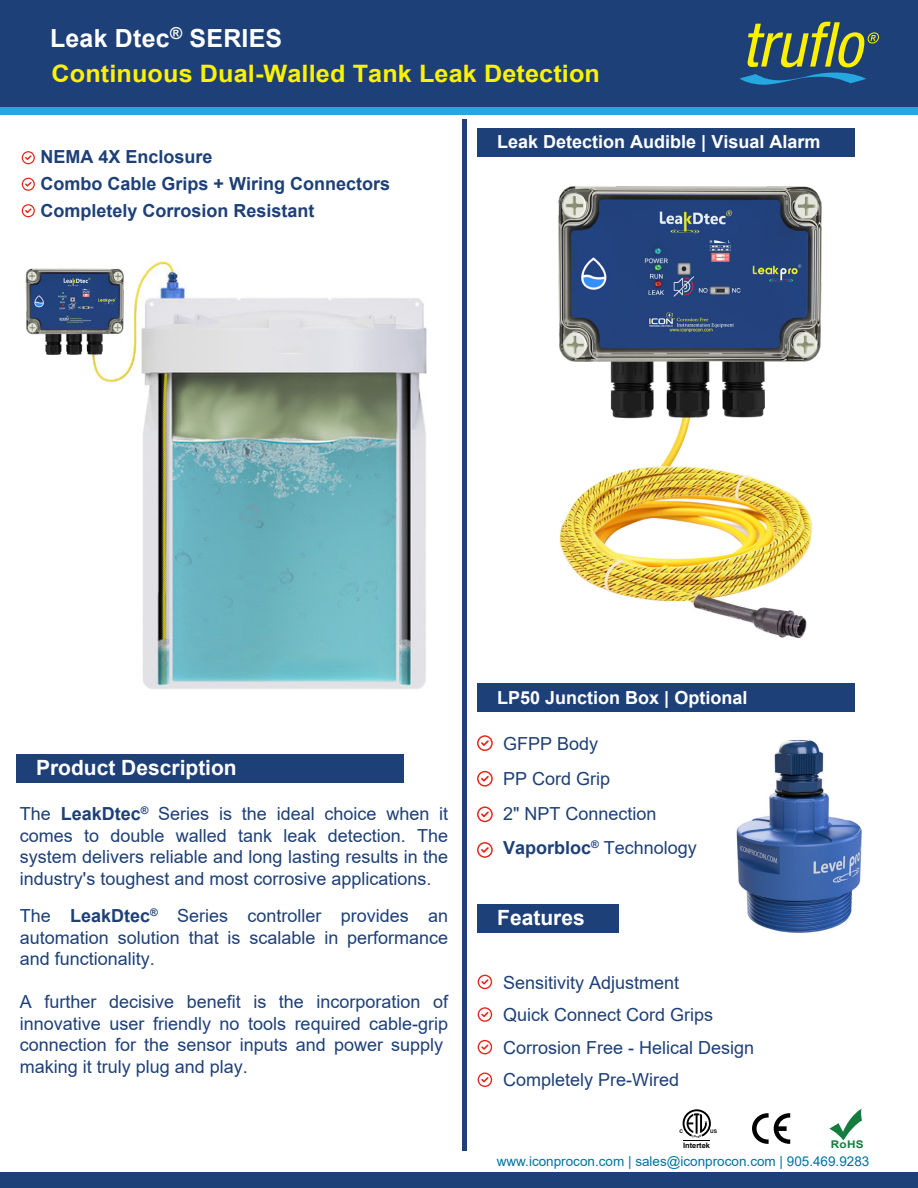
<style>
.page{position:relative;width:918px;height:1188px;background:#fff}
.page>*{position:absolute;margin:0;border:0;box-sizing:border-box;transform-origin:0 0}
.t1{font:700 24.9px "Arial";letter-spacing:.01em;color:#fff}
.t2{font:700 24px "Arial";letter-spacing:.005em;color:#fdf202;scale:1.05 1}
.t3{font:700 21px "Arial";color:#fff}
.t4{font:18px/21.6px "Arial";color:#1e4078}
.t5{font:700 18px/27.3px "Arial";color:#1e4078}
.t6{font:700 18px "Arial";color:#fff}
.t7{font:13.5px "Arial";color:#0072a0}
.t8{font:700 10.65px "Arial";color:#157c3f;scale:1.11 1}
.t9{font:700 7.5px "Arial";color:#000}
.t10{font:700 4.95px "Arial";color:#000}
.s1{font-weight:700}
</style>
<div class="page">
<div style="left:0;top:0;width:918px;height:111px;background:#1e4078"></div>
<div style="left:0;top:107px;width:918px;height:7px;background:#25a8e0"></div>
<svg style="left:740px;top:22px;width:139px;height:63px"></svg>
<div style="left:0;top:1172px;width:918px;height:16px;background:#1e4078"></div>
<div style="left:477px;top:128px;width:378px;height:28px;background:#1e4078"></div>
<div style="left:477px;top:904px;width:142px;height:29px;background:#1e4078"></div>
<div style="left:462px;top:119px;width:5px;height:1031px;background:#1e4078"></div>
<div style="left:17px;top:754px;width:387px;height:28px;background:#1e4078"></div>
<div style="left:477px;top:683px;width:378px;height:29px;background:#1e4078"></div>
<img style="left:736px;top:740px;width:126px;height:193px">
<svg style="left:752px;top:1113px;width:38px;height:31px"></svg>
<svg style="left:829px;top:1109px;width:33px;height:31px"></svg>
<svg style="left:478px;top:975px;width:14px;height:14px"></svg>
<svg style="left:478px;top:1007px;width:14px;height:15px"></svg>
<svg style="left:478px;top:1040px;width:14px;height:14px"></svg>
<svg style="left:478px;top:1073px;width:14px;height:14px"></svg>
<svg style="left:477px;top:735px;width:16px;height:16px"></svg>
<svg style="left:477px;top:771px;width:16px;height:16px"></svg>
<svg style="left:477px;top:807px;width:16px;height:15px"></svg>
<svg style="left:477px;top:842px;width:16px;height:16px"></svg>
<svg style="left:22px;top:151px;width:13px;height:13px"></svg>
<svg style="left:22px;top:178px;width:13px;height:13px"></svg>
<svg style="left:22px;top:204px;width:13px;height:13px"></svg>
<img style="left:559px;top:424px;width:254px;height:214px">
<img style="left:558px;top:186px;width:264px;height:238px">
<img style="left:92px;top:261px;width:335px;height:428px">
<img style="left:25px;top:268px;width:100px;height:89px">
<svg style="left:683px;top:1109px;width:28px;height:32px"></svg>
<h1 class="t1" style="left:50px;top:20px;width:234px">Leak Dtec<sup>®</sup> SERIES</h1>
<h2 class="t2" style="left:52px;top:57px;width:524px">Continuous Dual-Walled Tank Leak Detection</h2>
<p class="t5" style="left:41px;top:143px;width:351px">NEMA 4X Enclosure<br>Combo Cable Grips + Wiring Connectors</p>
<p class="t5" style="left:41px;top:197px;width:276px">Completely Corrosion Resistant</p>
<p class="t6" style="left:497px;top:129px;width:325px">Leak Detection Audible | Visual Alarm</p>
<p class="t3" style="left:36px;top:752px;width:202px">Product Description</p>
<p class="t4" style="left:20px;top:803px;width:430px;text-align:justify">The <span class="s1">LeakDtec</span><sup>®</sup> Series is the ideal choice when it comes to double walled tank leak detection. The system delivers reliable and long lasting results in the industry's toughest and most corrosive applications.</p>
<p class="t4" style="left:20px;top:905px;width:430px;text-align:justify">The <span class="s1">LeakDtec</span><sup>®</sup> Series controller provides an automation solution that is scalable in performance and functionality.</p>
<p class="t4" style="left:20px;top:991px;width:430px">A further decisive benefit is the incorporation of innovative user friendly no tools required cable-grip connection for the sensor inputs and power supply making it truly plug and play.</p>
<p class="t6" style="left:497px;top:685px;width:252px">LP50 Junction Box | Optional</p>
<p class="t4" style="left:503px;top:726px;width:195px;line-height:34.8px">GFPP Body<br>PP Cord Grip<br>2" NPT Connection<br><span class="s1">Vaporbloc</span><sup>®</sup> Technology</p>
<p class="t3" style="left:497px;top:903px;width:89px">Features</p>
<p class="t4" style="left:503px;top:966px;width:253px;line-height:32.2px">Sensitivity Adjustment<br>Quick Connect Cord Grips<br>Corrosion Free - Helical Design<br>Completely Pre-Wired</p>
<p class="t10" style="left:679px;top:1128px;width:5px">C</p>
<p class="t10" style="left:710px;top:1128px;width:8px">US</p>
<p class="t9" style="left:683px;top:1140px;width:28px">Intertek</p>
<p class="t8" style="left:831px;top:1137px;width:31px">RoHS</p>
<p class="t7" style="left:497px;top:1152px;width:374px">www.iconprocon.com | sales@iconprocon.com | 905.469.9283</p>
</div>
